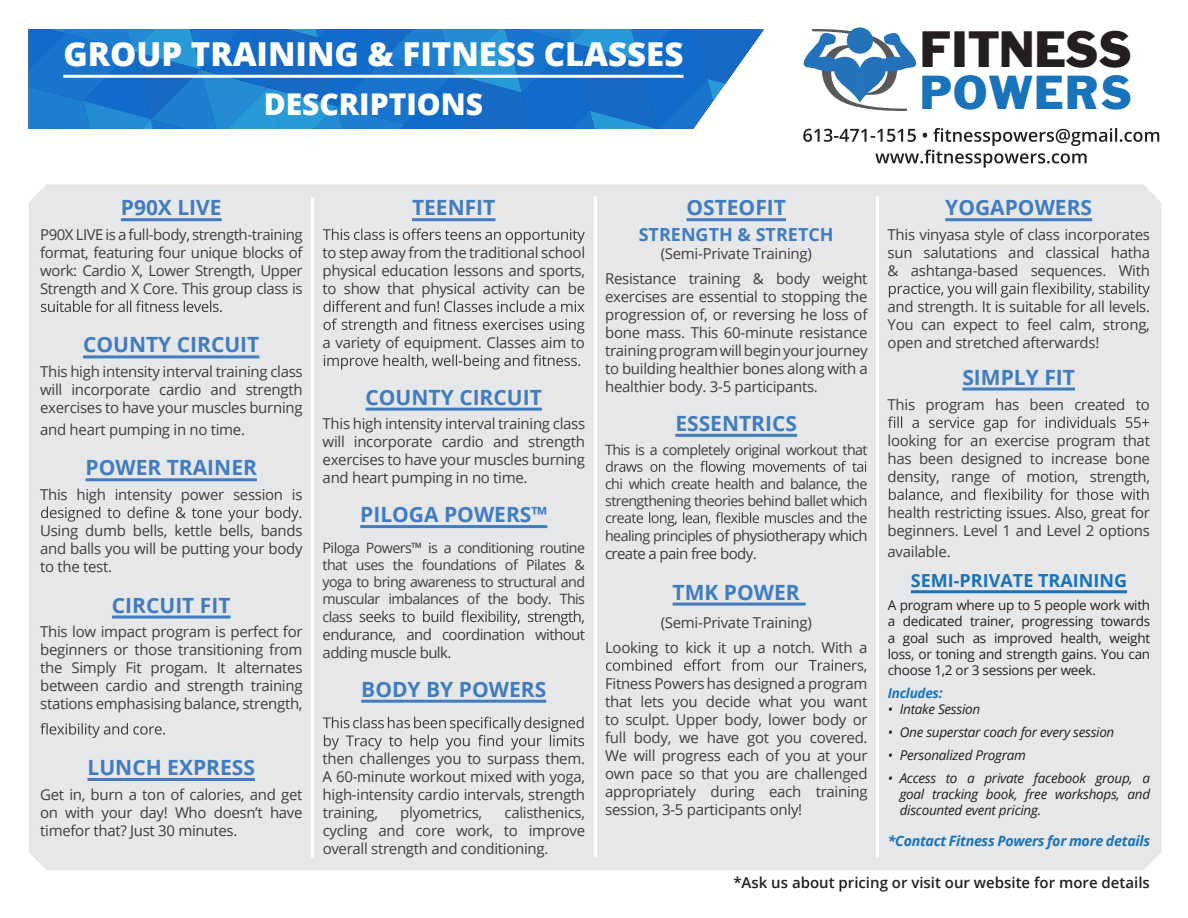
<style>
.page{position:relative;width:1188px;height:918px;background:#fff}
.page>*{position:absolute;margin:0;border:0;box-sizing:border-box;transform-origin:0 0}
.t1{font:47.25px "Franklin Gothic";letter-spacing:-.02em;color:#231f20}
.t2{font:44.1px "Franklin Gothic";letter-spacing:.03em;color:#1973ba}
.t3{font:800 33px "Open Sans";color:#fff}
.t4{font:800 30px "Open Sans";color:#fff}
.t5{font:700 21px "Open Sans";color:#407cbf}
.t6{font:700 18px "Open Sans";color:#1973ba}
.t7{font:700 18px "Open Sans";color:#407cbf}
.t8{font:15px/18px "Open Sans";letter-spacing:-.02em;color:#3e3e3f;text-align:justify}
.t9{font:15px/18px "Open Sans";letter-spacing:-.04em;color:#3e3e3f}
.t10{font:600 15px "Open Sans";color:#231f20}
.t11{font:14.25px/17.2px "Open Sans";letter-spacing:-.04em;color:#3e3e3f;text-align:justify}
.t12{font:italic 700 14.25px "Open Sans";letter-spacing:-.02em;color:#1973ba}
.t13{font:13.5px/16.2px "Open Sans";letter-spacing:-.02em;color:#231f20;text-align:justify}
.t14{font:italic 13.5px/16.2px "Open Sans";letter-spacing:-.02em;color:#231f20;text-align:justify}
.t15{font:italic 700 13.5px "Open Sans";letter-spacing:-.02em;color:#1973ba}
.s1{font-size:14.25px}
</style>
<div class="page">
<div style="left:29px;top:184px;width:1132px;height:686px;background:#e6e7e9"></div>
<svg style="left:847px;top:27px;width:26px;height:27px"></svg>
<svg style="left:803px;top:29px;width:114px;height:82px"></svg>
<svg style="left:29px;top:29px;width:735px;height:100px;background:#257dce"></svg>
<hr style="left:63px;top:75px;width:620px;height:3px;background:#fff">
<svg style="left:803px;top:128px;width:356px;height:40px"></svg>
<hr style="left:121px;top:218px;width:101px;height:3px;background:#407cbf">
<hr style="left:83px;top:355px;width:176px;height:3px;background:#407cbf">
<hr style="left:86px;top:478px;width:171px;height:3px;background:#407cbf">
<hr style="left:112px;top:616px;width:119px;height:3px;background:#407cbf">
<hr style="left:88px;top:778px;width:167px;height:3px;background:#407cbf">
<svg style="left:41px;top:300px;width:181px;height:12px;background:#bcbdbf"></svg>
<svg style="left:41px;top:507px;width:260px;height:15px;background:#c6c7c9"></svg>
<svg style="left:40px;top:723px;width:125px;height:15px;background:#c5c5c7"></svg>
<hr style="left:412px;top:218px;width:83px;height:3px;background:#407cbf">
<hr style="left:366px;top:408px;width:176px;height:3px;background:#407cbf">
<hr style="left:360px;top:525px;width:187px;height:3px;background:#407cbf">
<hr style="left:361px;top:700px;width:185px;height:3px;background:#407cbf">
<svg style="left:323px;top:228px;width:262px;height:16px;background:#c8c9cb"></svg>
<svg style="left:323px;top:300px;width:262px;height:12px;background:#bebfc1"></svg>
<svg style="left:323px;top:318px;width:262px;height:16px;background:#c8c9cb"></svg>
<svg style="left:324px;top:354px;width:256px;height:16px;background:#c7c8c9"></svg>
<svg style="left:346px;top:611px;width:238px;height:15px;background:#c5c6c8"></svg>
<svg style="left:323px;top:717px;width:261px;height:33px;background:#c9cacc"></svg>
<hr style="left:686px;top:218px;width:100px;height:3px;background:#407cbf">
<hr style="left:675px;top:434px;width:122px;height:3px;background:#407cbf">
<hr style="left:673px;top:603px;width:133px;height:3px;background:#407cbf">
<svg style="left:606px;top:461px;width:260px;height:14px;background:#c7c8c9"></svg>
<svg style="left:606px;top:512px;width:261px;height:15px;background:#c7c8c9"></svg>
<svg style="left:606px;top:659px;width:260px;height:14px;background:#c8c9cb"></svg>
<hr style="left:945px;top:218px;width:147px;height:3px;background:#407cbf">
<hr style="left:962px;top:388px;width:113px;height:3px;background:#407cbf">
<svg style="left:889px;top:282px;width:261px;height:16px;background:#c6c6c8"></svg>
<svg style="left:888px;top:416px;width:261px;height:15px;background:#c9cacc"></svg>
<svg style="left:889px;top:488px;width:260px;height:15px;background:#c7c8c9"></svg>
<hr style="left:311px;top:197px;width:3px;height:661px;background:#fff">
<hr style="left:594px;top:197px;width:3px;height:660px;background:#fff">
<hr style="left:876px;top:197px;width:3px;height:660px;background:#fff">
<hr style="left:911px;top:590px;width:216px;height:3px;background:#1973ba">
<p class="t3" style="left:63px;top:29px;width:622px">GROUP TRAINING &amp; FITNESS CLASSES</p>
<p class="t4" style="left:264px;top:82px;width:221px">DESCRIPTIONS</p>
<p class="t1" style="left:920px;top:19px;width:214px">FITNESS</p>
<p class="t2" style="left:920px;top:64px;width:214px">POWERS</p>
<p class="t5" style="left:121px;top:193px;width:102px">P90X LIVE</p>
<p class="t8" style="left:40px;top:225px;width:264px">P90X LIVE is a full-body, strength-training format, featuring four unique blocks of work: Cardio X, Lower Strength, Upper Strength and X Core. This group class is</p>
<p class="t5" style="left:83px;top:330px;width:178px">COUNTY CIRCUIT</p>
<p class="t8" style="left:40px;top:362px;width:264px">This high intensity interval training class will incorporate cardio and strength exercises to have your muscles burning</p>
<p class="t8" style="left:40px;top:420px;width:206px">and heart pumping in no time.</p>
<p class="t5" style="left:86px;top:453px;width:173px">POWER TRAINER</p>
<p class="t8" style="left:40px;top:485px;width:264px">This high intensity power session is</p>
<p class="t8" style="left:40px;top:521px;width:264px">Using dumb bells, kettle bells, bands and balls you will be putting your body to the test.</p>
<p class="t5" style="left:112px;top:590px;width:120px">CIRCUIT FIT</p>
<p class="t8" style="left:40px;top:622px;width:264px">This low impact program is perfect for beginners or those transitioning from the Simply Fit progam. It alternates between cardio and strength training stations emphasising balance, strength,</p>
<p class="t5" style="left:88px;top:753px;width:169px">LUNCH EXPRESS</p>
<p class="t8" style="left:40px;top:785px;width:264px">Get in, burn a ton of calories, and get on with your day! Who doesn’t have timefor that? Just 30 minutes.</p>
<p class="t5" style="left:412px;top:193px;width:85px">TEENFIT</p>
<p class="t8" style="left:323px;top:243px;width:264px">to step away from the traditional school physical education lessons and sports, to show that physical activity can be</p>
<p class="t8" style="left:323px;top:333px;width:264px">a variety of equipment. Classes aim to</p>
<p class="t5" style="left:366px;top:382px;width:178px">COUNTY CIRCUIT</p>
<p class="t8" style="left:323px;top:415px;width:264px">This high intensity interval training class will incorporate cardio and strength exercises to have your muscles burning and heart pumping in no time.</p>
<p class="t5" style="left:360px;top:500px;width:189px">PILOGA POWERS™</p>
<p class="t11" style="left:323px;top:539px;width:264px">Piloga Powers™ is a conditioning routine that uses the foundations of Pilates &amp; yoga to bring awareness to structural and muscular imbalances of the body. This clas</p>
<p class="t9" style="left:323px;top:625px;width:264px">endurance, and coordination without adding muscle bulk.</p>
<p class="t5" style="left:361px;top:674px;width:187px">BODY BY POWERS</p>
<p class="t8" style="left:323px;top:749px;width:264px">then challenges you to surpass them.<br>A 60-minute workout mixed with yoga, high-intensity cardio intervals, strength training,</p>
<p class="t8" style="left:323px;top:803px;width:264px;text-indent:182px">calisthenics, cycling and core work, to improve overall strength and conditioning.</p>
<p class="t8" style="left:400px;top:803px;width:83px">plyometrics,</p>
<p class="t5" style="left:686px;top:193px;width:101px">OSTEOFIT</p>
<p class="t7" style="left:639px;top:222px;width:196px">STRENGTH &amp; STRETCH</p>
<p class="t8" style="left:605px;top:241px;width:264px;line-height:24.8px;text-align:center">(Semi-Private Training)<br>Resistance training &amp; body weight</p>
<p class="t8" style="left:605px;top:287px;width:264px">exercises are essential to stopping the progression of, or reversing he loss of bone mass. This 60-minute resistance trainingprogramwillbeginyour journey to building healthier bones along with a healthier body. 3-5 participants.</p>
<p class="t5" style="left:675px;top:408px;width:123px">ESSENTRICS</p>
<p class="t11" style="left:605px;top:441px;width:264px">This is a completely original workout that</p>
<p class="t11" style="left:605px;top:475px;width:264px">chi which create health and balance, the strengthening theories behind ballet which</p>
<p class="t9" style="left:605px;top:526px;width:264px"><span class="s1">healing principle</span>s of physiotherapy which create a pain free body.</p>
<p class="t5" style="left:673px;top:577px;width:129px">TMK POWER</p>
<p class="t8" style="left:605px;top:610px;width:264px;line-height:24.8px;text-align:center">(Semi-Private Training)<br>Looking to kick it up a notch. With a</p>
<p class="t8" style="left:605px;top:674px;width:264px">Fitness Powers has designed a program that lets you decide what you want to sculpt. Upper body, lower body or full body, we have got you covered.<br>We will progress each of you at your own pace so that you are challenged appropriately during each training session, 3-5 participants only!</p>
<p class="t5" style="left:945px;top:193px;width:148px">YOGAPOWERS</p>
<p class="t8" style="left:888px;top:225px;width:264px">This vinyasa style of class incorporates sun salutations and classical hatha &amp; ashtanga-based sequences. With</p>
<p class="t8" style="left:888px;top:297px;width:264px">and strength. It is suitable for all levels.<br>You can expect to feel calm, strong, open and stretched afterwards!</p>
<p class="t5" style="left:962px;top:363px;width:114px">SIMPLY FIT</p>
<p class="t8" style="left:888px;top:395px;width:264px">This program has been created to</p>
<p class="t8" style="left:888px;top:431px;width:264px">looking for an exercise program that has been designed to increase bone density, range of motion, strength,</p>
<p class="t8" style="left:888px;top:503px;width:264px">health restricting issues. Also, great for beginners. Level 1 and Level 2 options</p>
<p class="t8" style="left:888px;top:543px;width:65px">available.</p>
<p class="t6" style="left:911px;top:568px;width:218px">SEMI-PRIVATE TRAINING</p>
<p class="t13" style="left:888px;top:597px;width:264px">A program where up to 5 people work with a dedicated trainer, progressing towards a goal such as improved health, weight loss, or toning and strength gains. You can choose 1,2 or 3 sessions per week.</p>
<p class="t15" style="left:888px;top:684px;width:56px">Includes:</p>
<p class="t14" style="left:888px;top:701px;width:94px">• Intake Session</p>
<p class="t14" style="left:888px;top:724px;width:228px">• One superstar coach for every session</p>
<p class="t14" style="left:888px;top:747px;width:140px">• Personalized Program</p>
<p class="t14" style="left:900px;top:770px;width:252px;text-indent:-12px">• Access to a private facebook group, a goal tracking book, free workshops, and discounted event pricing.</p>
<p class="t12" style="left:888px;top:831px;width:264px">*Contact Fitness Powers for more details</p>
<p class="t10" style="left:733px;top:872px;width:418px">*Ask us about pricing or visit our website for more details</p>
</div>
